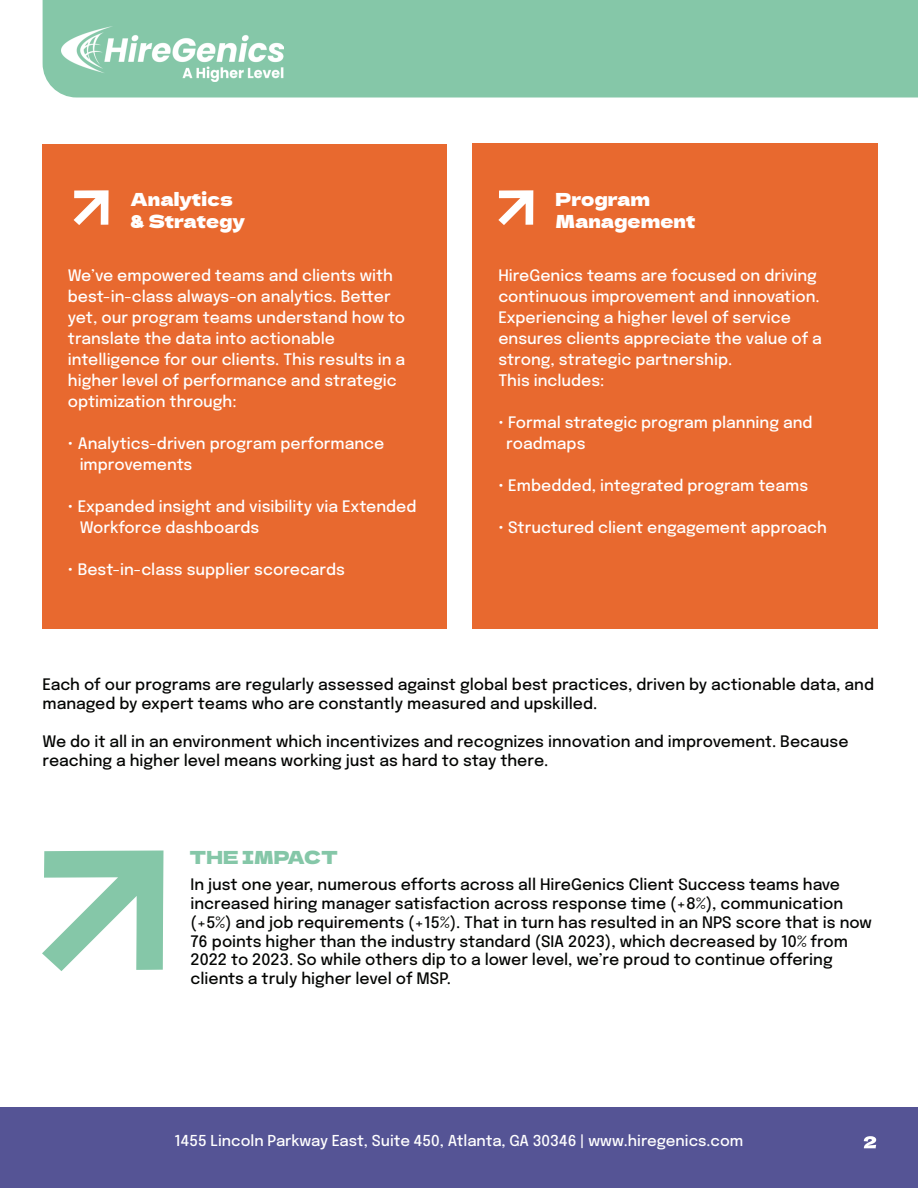
<style>
.page{position:relative;width:918px;height:1188px;background:#fff}
.page>*{position:absolute;margin:0;border:0;box-sizing:border-box;transform-origin:0 0}
.t1{font:18px/21.6px "Dela Gothic One";color:#fff}
.t2{font:18px "Dela Gothic One";color:#85c7a8}
.t3{font:500 15.75px/18.9px "Epilogue";color:#040503}
.t4{font:500 15.75px/21px "Epilogue";color:#fff}
.t5{font:500 15px "Epilogue";color:#fff}
</style>
<div class="page">
<div style="left:0;top:1107px;width:918px;height:81px;background:#555495"></div>
<svg style="left:864px;top:1136px;width:12px;height:12px"></svg>
<div style="left:42px;top:144px;width:405px;height:484px;background:#e8692f"></div>
<div style="left:472px;top:143px;width:406px;height:485px;background:#e8692f"></div>
<svg style="left:74px;top:190px;width:35px;height:35px"></svg>
<svg style="left:498px;top:190px;width:35px;height:35px"></svg>
<svg style="left:42px;top:850px;width:122px;height:121px"></svg>
<div style="left:43px;top:0;width:875px;height:98px;background:#85c7a8"></div>
<img style="left:62px;top:27px;width:221px;height:54px">
<p class="t1" style="left:131px;top:188px;width:116px">Analytics &amp; Strategy</p>
<p class="t4" style="left:68px;top:264px;width:339px">We’ve empowered teams and clients with best-in-class always-on analytics. Better yet, our program teams understand how to translate the data into actionable intelligence for our clients. This results in a higher level of performance and strategic optimization through:</p>
<p class="t4" style="left:80px;top:432px;width:306px;text-indent:-12px">• Analytics-driven program performance improvements</p>
<p class="t4" style="left:80px;top:495px;width:338px;text-indent:-12px">• Expanded insight and visibility via Extended<br>Workforce dashboards</p>
<p class="t4" style="left:68px;top:558px;width:279px">• Best-in-class supplier scorecards</p>
<p class="t1" style="left:555px;top:188px;width:141px">Program<br>Management</p>
<p class="t4" style="left:498px;top:264px;width:325px">HireGenics teams are focused on driving continuous improvement and innovation.<br>Experiencing a higher level of service ensures clients appreciate the value of a strong, strategic partnership.<br>This includes:</p>
<p class="t4" style="left:506px;top:411px;width:308px;text-indent:-8px">• Formal strategic program planning and roadmaps</p>
<p class="t4" style="left:498px;top:474px;width:311px">• Embedded, integrated program teams</p>
<p class="t4" style="left:498px;top:516px;width:330px">• Structured client engagement approach</p>
<p class="t3" style="left:43px;top:674px;width:833px">Each of our programs are regularly assessed against global best practices, driven by actionable data, and managed by expert teams who are constantly measured and upskilled.</p>
<p class="t3" style="left:43px;top:731px;width:807px">We do it all in an environment which incentivizes and recognizes innovation and improvement. Because reaching a higher level means working just as hard to stay there.</p>
<p class="t2" style="left:190px;top:843px;width:150px">THE IMPACT</p>
<p class="t3" style="left:190px;top:874px;width:683px">In just one year, numerous efforts across all HireGenics Client Success teams have increased hiring manager satisfaction across response time (+8%), communication (+5%) and job requirements (+15%). That in turn has resulted in an NPS score that is now 76 points higher than the industry standard (SIA 2023), which decreased by 10% from 2022 to 2023. So while others dip to a lower level, we’re proud to continue offering clients a truly higher level of MSP.</p>
<p class="t5" style="left:174px;top:1129px;width:570px">1455 Lincoln Parkway East, Suite 450, Atlanta, GA 30346 | www.hiregenics.com</p>
</div>
